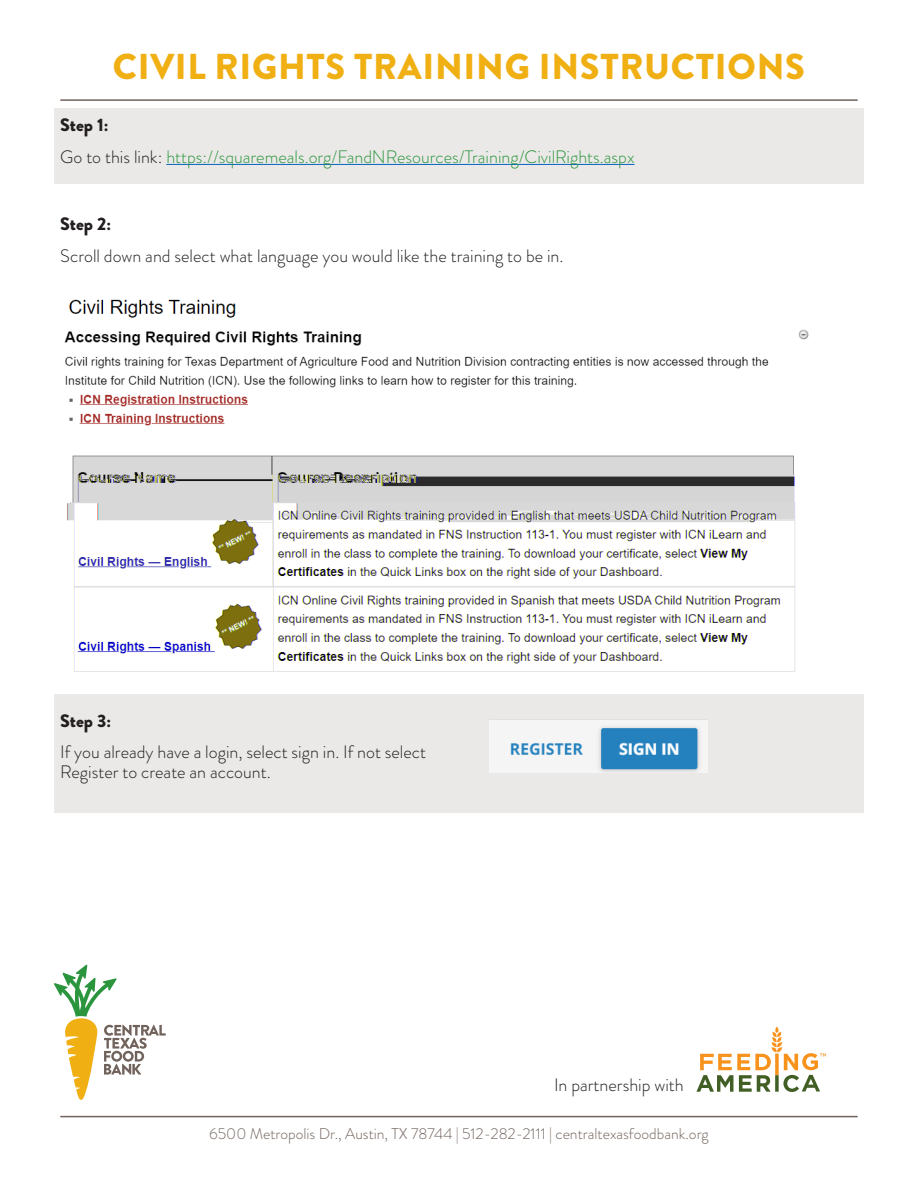
<style>
.page{position:relative;width:918px;height:1188px;background:#fff}
.page>*{position:absolute;margin:0;border:0;box-sizing:border-box;transform-origin:0 0}
.t1{font:900 36px "Brandon Grotesque";letter-spacing:.02em;color:#f0af13}
.List_Paragraph{font:300 18px/19.5px "Brandon Grotesque";color:#231f20}
.List_Paragraph-2{font:300 18px "Brandon Grotesque";color:#2b953e}
.t2{font:900 18px "Brandon Grotesque";color:#231f20}
.t3{font:300 15.6px "Brandon Grotesque";color:#71635c}
.s1{color:#231f20}
</style>
<div class="page">
<div style="left:54px;top:694px;width:810px;height:119px;background:#ebe9e7"></div>
<div style="left:54px;top:108px;width:810px;height:76px;background:#ebe9e7"></div>
<hr style="left:166px;top:164px;width:469px;height:1px;background:#0563c1">
<img style="left:64px;top:299px;width:745px;height:373px">
<img style="left:489px;top:720px;width:218px;height:53px">
<svg style="left:696px;top:1026px;width:130px;height:66px"></svg>
<hr style="left:60px;top:1116px;width:798px;height:1px;background:#71635c">
<svg style="left:54px;top:965px;width:112px;height:135px"></svg>
<hr style="left:60px;top:99px;width:798px;height:2px;background:#71635c">
<p class="t1" style="left:113px;top:41px;width:694px">CIVIL RIGHTS TRAINING INSTRUCTIONS</p>
<p class="t2" style="left:60px;top:112px;width:50px">Step 1:</p>
<p class="List_Paragraph-2" style="left:60px;top:144px;width:576px"><span class="s1">Go to this link:</span> https://squaremeals.org/FandNResources/Training/CivilRights.aspx</p>
<p class="t2" style="left:60px;top:211px;width:52px">Step 2:</p>
<p class="List_Paragraph" style="left:60px;top:246px;width:505px">Scroll down and select what language you would like the training to be in.</p>
<p class="t2" style="left:60px;top:708px;width:52px">Step 3:</p>
<p class="List_Paragraph" style="left:60px;top:743px;width:367px">If you already have a login, select sign in. If not select<br>Register to create an account.</p>
<p class="List_Paragraph" style="left:554px;top:1075px;width:131px">In partnership with</p>
<p class="t3" style="left:209px;top:1123px;width:501px">6500 Metropolis Dr., Austin, TX 78744 | 512-282-2111 | centraltexasfoodbank.org</p>
</div>
